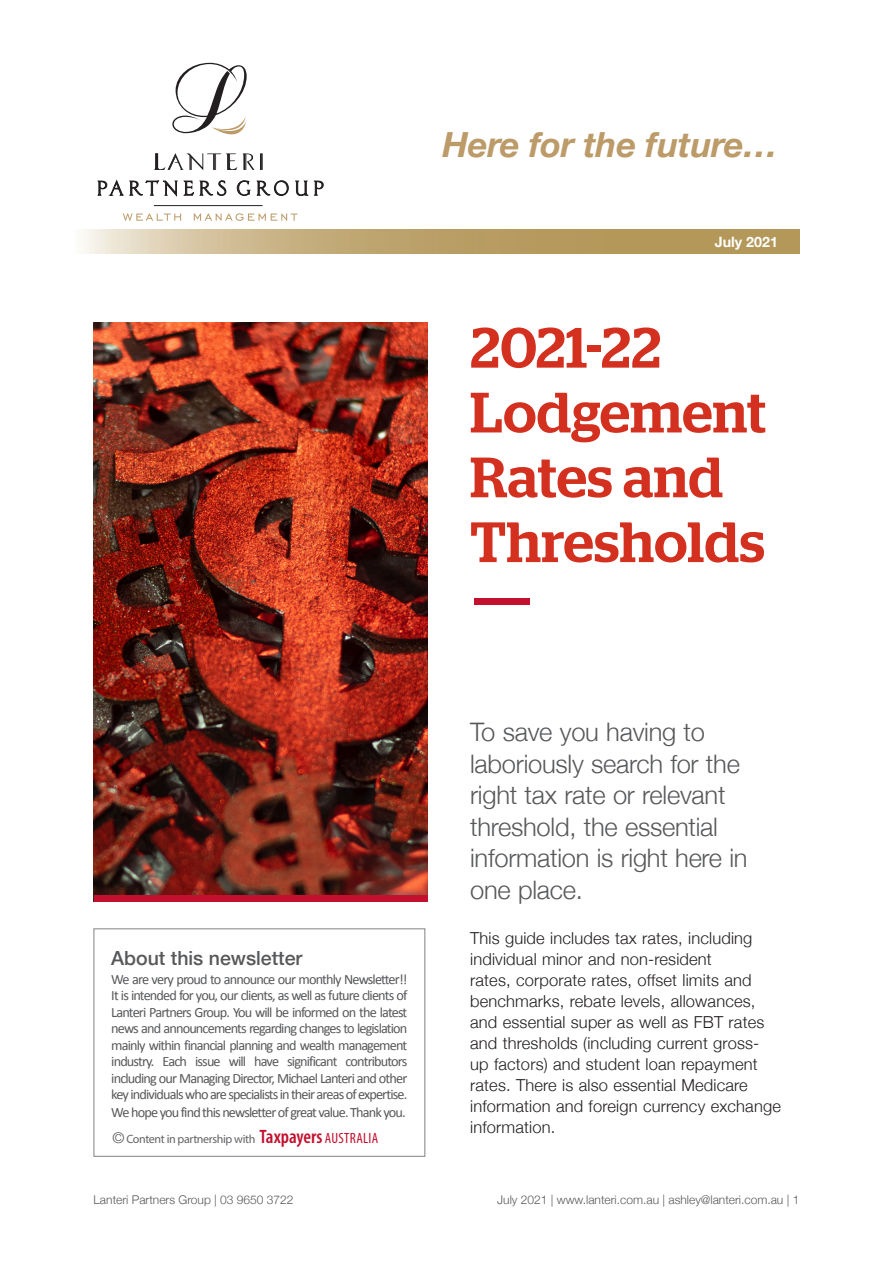
<style>
.page{position:relative;width:893px;height:1263px;background:#fff}
.page>*{position:absolute;margin:0;border:0;box-sizing:border-box;transform-origin:0 0}
.t1{font:500 56.7px/64.8px "Stag";letter-spacing:.01em;color:#d3301f}
.t2{font:italic 700 34.65px "Helvetica Neue";letter-spacing:-.01em;color:#bc9b69}
.t3{font:300 25.5px/31.5px "Helvetica Neue";letter-spacing:-.01em;color:#57585a}
.t4{font:500 19.5px "Helvetica Neue";color:#57585a}
.t5{font:300 16.5px/21px "Helvetica Neue";letter-spacing:.01em;color:#231f20}
.t6{font:14.25px/16.5px "Calibri";letter-spacing:-.06em;color:#57585a;text-align:justify}
.t7{font:700 14.25px "Helvetica Neue";color:#fff}
.t8{font:300 12px "Helvetica Neue";color:#57585a}
.t9{font:12px "Myriad Pro";letter-spacing:-.03em;color:#636366}
.s1{font-family:"Helvetica Neue";font-weight:300;font-size:15px;color:#57585a}
.s2{font-weight:600;font-stretch:condensed;font-size:19.5px;color:#c3102f}
.s3{font-stretch:condensed;font-size:14.85px;color:#c3102f}
</style>
<div class="page">
<img style="left:94px;top:322px;width:333px;height:574px">
<div style="left:475px;top:598px;width:55px;height:6px;background:#c3102f"></div>
<div style="left:94px;top:896px;width:333px;height:6px;background:#c3102f"></div>
<div style="left:94px;top:928px;width:331px;height:229px;border:1px solid #808285"></div>
<svg style="left:83px;top:230px;width:716px;height:23px;background:#c2ab79"></svg>
<svg style="left:98px;top:180px;width:225px;height:16px"></svg>
<hr style="left:154px;top:205px;width:109px;height:1px;background:#231f20">
<svg style="left:172px;top:63px;width:75px;height:72px"></svg>
<svg style="left:154px;top:153px;width:109px;height:17px"></svg>
<svg style="left:123px;top:213px;width:175px;height:8px"></svg>
<h2 class="t2" style="left:442px;top:117px;width:337px">Here for the future…</h2>
<p class="t7" style="left:715px;top:231px;width:65px">July 2021</p>
<h1 class="t1" style="left:470px;top:315px;width:297px">2021-22<br>Lodgement<br>Rates and<br>Thresholds</h1>
<h3 class="t4" style="left:111px;top:942px;width:193px">About this newsletter</h3>
<p class="t6" style="left:111px;top:970px;width:298px">We are very proud to announce our monthly Newsletter!!<br>It is intended for you, our clients, as well as future clients of Lanteri Partners Group. You will be informed on the latest news and announcements regarding changes to legislation mainly within financial planning and wealth management industry. Each issue will have significant contributors including our Managing Director, Michael Lanteri and other key individuals who are specialists in their areas of expertise.</p>
<p class="t6" style="left:111px;top:1104px;width:296px">We hope you find this newsletter of great value. Thank you.</p>
<p class="t9" style="left:112px;top:1131px;width:267px"><span class="s1">©</span> Content in partnership with <span class="s2">Taxpayers</span> <span class="s3">AUSTRALIA</span></p>
<h3 class="t3" style="left:470px;top:715px;width:279px">To save you having to laboriously search for the right tax rate or relevant threshold, the essential information is right here in one place.</h3>
<p class="t5" style="left:470px;top:927px;width:312px">This guide includes tax rates, including individual minor and non-resident<br>rates, corporate rates, offset limits and benchmarks, rebate levels, allowances, and essential super as well as FBT rates and thresholds (including current gross&shy;up factors) and student loan repayment rates. There is also essential Medicare information and foreign currency exchange information.</p>
<p class="t8" style="left:94px;top:1190px;width:202px">Lanteri Partners Group | 03 9650 3722</p>
<p class="t8" style="left:497px;top:1190px;width:304px">July 2021 | www.lanteri.com.au | ashley@lanteri.com.au | 1</p>
</div>
